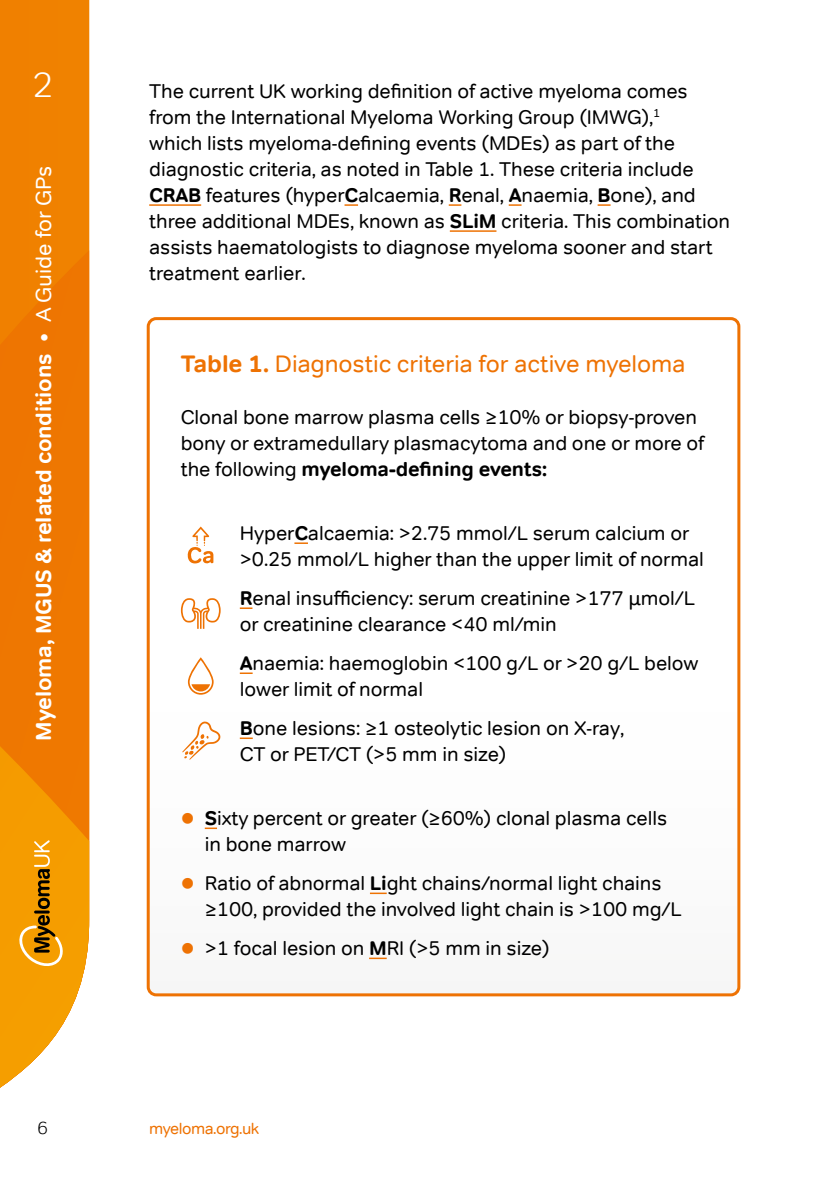
<style>
.page{position:relative;width:840px;height:1191px;background:#fff}
.page>*{position:absolute;margin:0;border:0;box-sizing:border-box;transform-origin:0 0}
.t1{font:300 36px "Tondo";color:#fff}
.Heading_1__orange{font:24px "Tondo";letter-spacing:-.005em;color:#ee7203}
.t2{font:700 22px "Tondo";letter-spacing:-.005em;color:#fff}
.Main_Body_Copy{font:20px/26px "Tondo";letter-spacing:-.005em;color:#000}
.Icon_List{font:20px/26px "Tondo";letter-spacing:-.005em;color:#000}
.t3{font:300 18px "Tondo";color:#000}
.t4{font:16px "Tondo";letter-spacing:-.03em;color:#ee7203}
.s1{font-weight:700}
.s2{font-weight:400}
.s3{color:#ee7203}
</style>
<div class="page">
<div style="left:0;top:0;width:89px;height:250px;background:#f08100"></div>
<svg style="left:0;top:250px;width:89px;height:479px;background:#e70"></svg>
<svg style="left:0;top:729px;width:89px;height:359px;background:#f0a124"></svg>
<hr style="left:149px;top:204px;width:52px;height:2px;background:#ee7203">
<svg style="left:344px;top:204px;width:14px;height:2px"></svg>
<svg style="left:448px;top:204px;width:13px;height:2px"></svg>
<svg style="left:508px;top:204px;width:13px;height:2px"></svg>
<svg style="left:597px;top:204px;width:13px;height:2px"></svg>
<hr style="left:449px;top:230px;width:47px;height:2px;background:#ee7203">
<svg style="left:294px;top:542px;width:14px;height:2px"></svg>
<svg style="left:240px;top:607px;width:12px;height:2px"></svg>
<svg style="left:240px;top:672px;width:12px;height:2px"></svg>
<svg style="left:240px;top:737px;width:12px;height:2px"></svg>
<svg style="left:205px;top:827px;width:12px;height:2px"></svg>
<svg style="left:370px;top:892px;width:16px;height:2px"></svg>
<svg style="left:369px;top:957px;width:17px;height:2px"></svg>
<div style="left:147px;top:317px;width:593px;height:679px;border:3px solid #ee7203;border-radius:8px"></div>
<svg style="left:187px;top:526px;width:26px;height:38px"></svg>
<svg style="left:181px;top:598px;width:39px;height:31px"></svg>
<svg style="left:188px;top:657px;width:25px;height:37px"></svg>
<svg style="left:182px;top:721px;width:38px;height:38px"></svg>
<h1 class="t1" style="left:32px;top:63px;width:23px">2</h1>
<p class="Main_Body_Copy" style="left:149px;top:78px;width:582px">The current UK working definition of active myeloma comes from the International Myeloma Working Group (IMWG),<sup>1<br></sup>which lists myeloma-defining events (MDEs) as part of the diagnostic criteria, as noted in Table 1. These criteria include <span class="s1">CRAB</span> features (hyper<span class="s1">C</span>alcaemia, <span class="s1">R</span>enal, <span class="s1">A</span>naemia, <span class="s1">B</span>one), and three additional MDEs, known as <span class="s1">SLiM</span> criteria. This combination assists haematologists to diagnose myeloma sooner and start treatment earlier.</p>
<p class="t2" style="left:30px;top:740px;width:576px;rotate:-90deg">Myeloma, MGUS &amp; related conditions • <span class="s2">A Guide for GPs</span></p>
<h2 class="Heading_1__orange" style="left:181px;top:349px;width:506px"><span class="s1">Table 1.</span> Diagnostic criteria for active myeloma</h2>
<p class="Main_Body_Copy" style="left:181px;top:404px;width:525px">Clonal bone marrow plasma cells ≥10% or biopsy-proven bony or extramedullary plasmacytoma and one or more of the following <span class="s1">myeloma-defining events:</span></p>
<p class="Icon_List" style="left:240px;top:520px;width:465px">Hyper<span class="s1">C</span>alcaemia: &gt;2.75 mmol/L serum calcium or &gt;0.25 mmol/L higher than the upper limit of normal</p>
<p class="Icon_List" style="left:240px;top:585px;width:456px"><span class="s1">R</span>enal insufficiency: serum creatinine &gt;177 µmol/L or creatinine clearance &lt;40 ml/min</p>
<p class="Icon_List" style="left:240px;top:650px;width:460px"><span class="s1">A</span>naemia: haemoglobin &lt;100 g/L or &gt;20 g/L below lower limit of normal</p>
<p class="Icon_List" style="left:240px;top:715px;width:385px"><span class="s1">B</span>one lesions: ≥1 osteolytic lesion on X-ray,<br>CT or PET/CT (&gt;5 mm in size)</p>
<p class="Main_Body_Copy" style="left:205px;top:805px;width:464px;text-indent:-24px"><span class="s3">•</span> <span class="s1">S</span>ixty percent or greater (≥60%) clonal plasma cells in bone marrow</p>
<p class="Main_Body_Copy" style="left:205px;top:870px;width:478px;text-indent:-24px"><span class="s3">•</span> Ratio of abnormal <span class="s1">Li</span>ght chains/normal light chains ≥100, provided the involved light chain is &gt;100 mg/L</p>
<p class="Main_Body_Copy" style="left:181px;top:935px;width:370px"><span class="s3">•</span> &gt;1 focal lesion on <span class="s1">M</span>RI (&gt;5 mm in size)</p>
<p class="t3" style="left:37px;top:1117px;width:12px">6</p>
<p class="t4" style="left:149px;top:1119px;width:111px">myeloma.org.uk</p>
</div>
